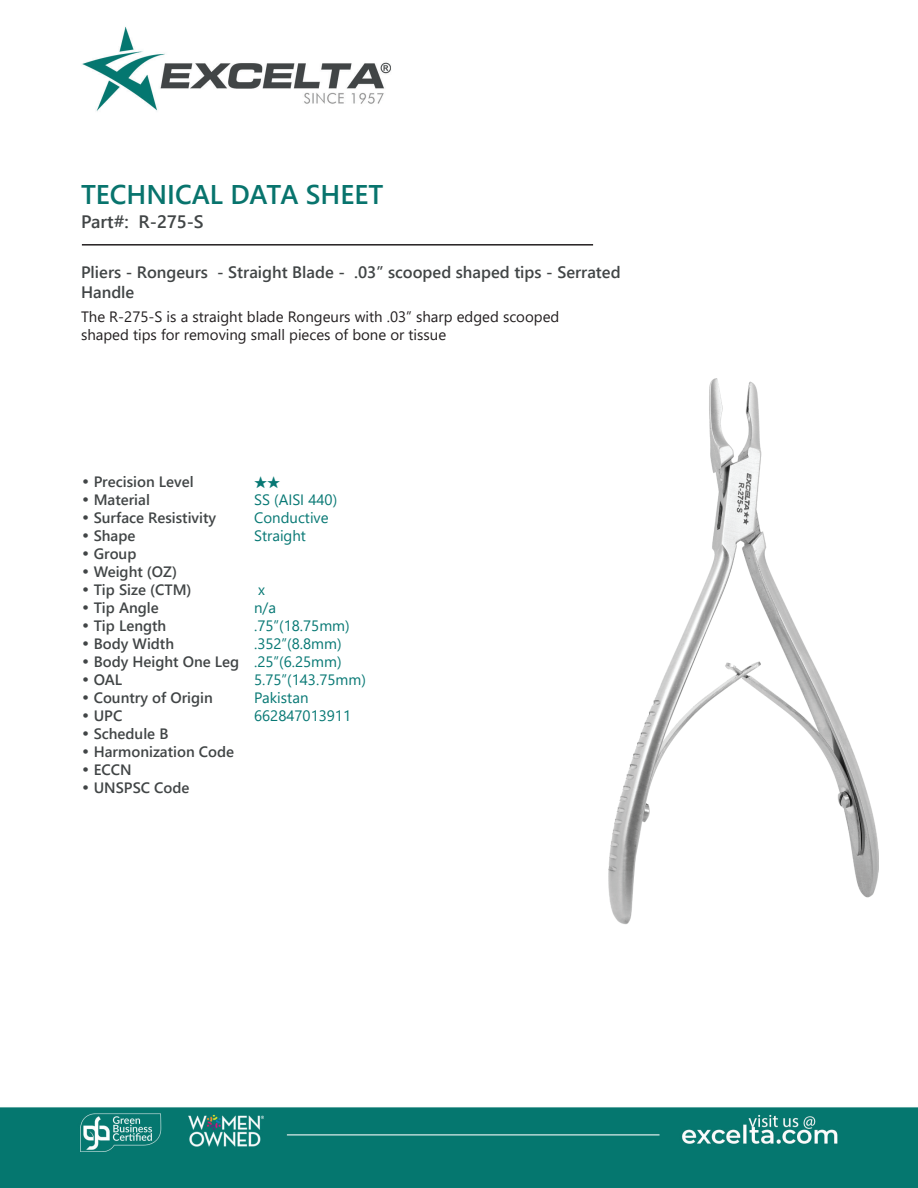
<style>
.page{position:relative;width:918px;height:1188px;background:#fff}
.page>*{position:absolute;margin:0;border:0;box-sizing:border-box;transform-origin:0 0}
.t1{font:700 27px "Yu Gothic UI";color:#08746d}
.t2{font:700 18px "Yu Gothic UI";color:#414546}
.t3{font:700 16.5px/19.8px "Yu Gothic UI";color:#414546}
.t4{font:700 15px "Yu Gothic UI";color:#414546}
.t5{font:15px/18px "Yu Gothic UI";color:#231f20}
.t6{font:15px "Yu Gothic UI";color:#077874}
.s1{font-family:"Century Gothic";font-weight:400}
.s2{font-weight:400;color:#077874}
</style>
<div class="page">
<img style="left:0;top:26px;width:918px;height:1162px">
<hr style="left:82px;top:244px;width:511px;height:2px;background:#231f20">
<img style="left:608px;top:379px;width:270px;height:547px">
<svg style="left:254px;top:476px;width:26px;height:12px"></svg>
<h1 class="t1" style="left:81px;top:178px;width:304px">TECHNICAL DATA SHEET</h1>
<p class="t2" style="left:81px;top:212px;width:124px">Part#: R-275-S</p>
<p class="t3" style="left:81px;top:262px;width:541px">Pliers - Rongeurs - Straight Blade - .03” scooped shaped tips - Serrated<br>Handle</p>
<p class="t5" style="left:81px;top:306px;width:480px">The R-275-S is a straight blade Rongeurs with .03” sharp edged scooped shaped tips for removing small pieces of bone or tissue</p>
<p class="t4" style="left:81px;top:473px;width:114px"><span class="s1">•</span> Precision Level</p>
<p class="t4" style="left:81px;top:491px;width:70px"><span class="s1">•</span> Material</p>
<p class="t6" style="left:254px;top:485px;width:85px">SS (AISI 440)</p>
<p class="t4" style="left:81px;top:509px;width:137px"><span class="s1">•</span> Surface Resistivity</p>
<p class="t6" style="left:254px;top:503px;width:76px">Conductive</p>
<p class="t4" style="left:81px;top:527px;width:56px"><span class="s1">•</span> Shape</p>
<p class="t6" style="left:254px;top:521px;width:53px">Straight</p>
<p class="t4" style="left:81px;top:545px;width:57px"><span class="s1">•</span> Group</p>
<p class="t4" style="left:81px;top:563px;width:98px"><span class="s1">•</span> Weight (OZ)</p>
<p class="t4" style="left:81px;top:581px;width:112px"><span class="s1">•</span> Tip Size (CTM)</p>
<p class="t6" style="left:258px;top:575px;width:8px">x</p>
<p class="t4" style="left:81px;top:599px;width:79px"><span class="s1">•</span> Tip Angle</p>
<p class="t6" style="left:254px;top:593px;width:23px">n/a</p>
<p class="t4" style="left:81px;top:617px;width:87px"><span class="s1">•</span> Tip Length</p>
<p class="t6" style="left:254px;top:611px;width:97px">.75”(18.75mm)</p>
<p class="t4" style="left:81px;top:635px;width:95px"><span class="s1">•</span> Body Width</p>
<p class="t6" style="left:254px;top:629px;width:89px">.352”(8.8mm)</p>
<p class="t4" style="left:81px;top:653px;width:262px"><span class="s1">•</span> Body Height One Leg <span class="s2">.25”(6.25mm)</span></p>
<p class="t4" style="left:81px;top:671px;width:43px"><span class="s1">•</span> OAL</p>
<p class="t6" style="left:254px;top:665px;width:113px">5.75”(143.75mm)</p>
<p class="t4" style="left:81px;top:689px;width:133px"><span class="s1">•</span> Country of Origin</p>
<p class="t6" style="left:254px;top:683px;width:56px">Pakistan</p>
<p class="t4" style="left:81px;top:707px;width:43px"><span class="s1">•</span> UPC</p>
<p class="t6" style="left:254px;top:701px;width:99px">662847013911</p>
<p class="t4" style="left:81px;top:725px;width:89px"><span class="s1">•</span> Schedule B</p>
<p class="t4" style="left:81px;top:743px;width:155px"><span class="s1">•</span> Harmonization Code</p>
<p class="t4" style="left:81px;top:761px;width:52px"><span class="s1">•</span> ECCN</p>
<p class="t4" style="left:81px;top:779px;width:110px"><span class="s1">•</span> UNSPSC Code</p>
</div>
